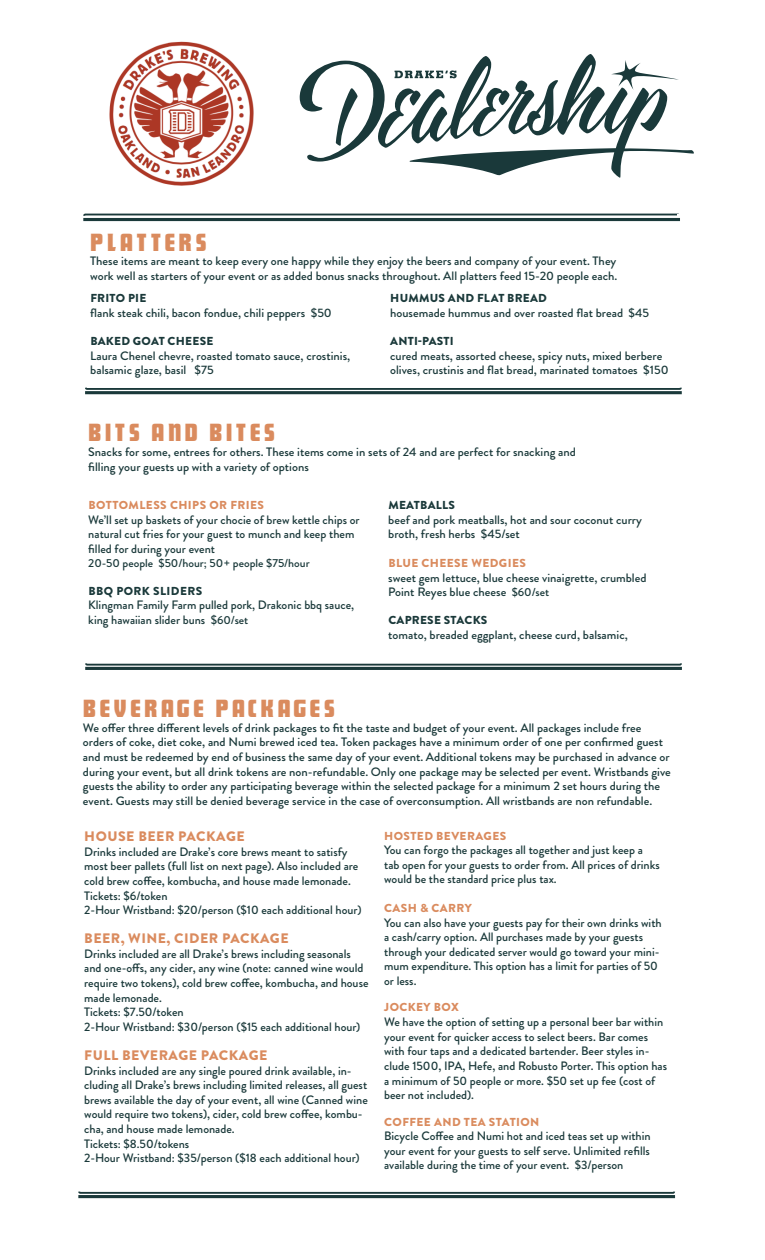
<style>
.page{position:relative;width:765px;height:1260px;background:#fff}
.page>*{position:absolute;margin:0;border:0;box-sizing:border-box;transform-origin:0 0}
.t1{font:21.88px "OPTI Futura Display";letter-spacing:.135em;color:#da8b5e}
.Main{font:900 13.75px "Brandon Grotesque";letter-spacing:.035em;color:#da8b5e}
.Main-2{font:500 12.25px/14.6px "Brandon Grotesque";color:#1a393a}
.Main-3{font:900 11.5px "Brandon Grotesque";letter-spacing:.035em;color:#da8b5e}
.Main-4{font:900 11.5px "Brandon Grotesque";letter-spacing:.02em;color:#1a393a}
.Main-5{font:500 11.5px "Brandon Grotesque";color:#1a393a}
.s1{font-size:11.5px}
</style>
<div class="page">
<svg style="left:78px;top:1191px;width:597px;height:3px;background:#6f8283"></svg>
<hr style="left:78px;top:1195px;width:597px;height:3px;background:#1a393a">
<svg style="left:300px;top:61px;width:70px;height:101px"></svg>
<svg style="left:370px;top:54px;width:324px;height:124px"></svg>
<svg style="left:395px;top:70px;width:62px;height:8px"></svg>
<img style="left:109px;top:41px;width:145px;height:145px">
<hr style="left:83px;top:218px;width:597px;height:3px;background:#1a393a">
<svg style="left:83px;top:213px;width:596px;height:3px;background:#6f8383"></svg>
<svg style="left:85px;top:387px;width:597px;height:3px"></svg>
<hr style="left:85px;top:391px;width:597px;height:3px;background:#1a393a">
<svg style="left:85px;top:663px;width:597px;height:4px;background:#89999a"></svg>
<hr style="left:85px;top:667px;width:597px;height:3px;background:#1a393a">
<p class="t1" style="left:90px;top:227px;width:118px">PLATTERS</p>
<p class="Main-2" style="left:90px;top:254px;width:529px">These items are meant to keep every one happy while they enjoy the beers and company of your event. They work well as starters of your event or as added bonus snacks throughout. All platters feed 15-20 people each.</p>
<p class="Main-4" style="left:90px;top:290px;width:58px">FRITO PIE</p>
<p class="Main-2" style="left:90px;top:305px;width:243px">flank steak chili, bacon fondue, chili peppers $50</p>
<p class="Main-4" style="left:90px;top:333px;width:125px">BAKED GOAT CHEESE</p>
<p class="Main-2" style="left:90px;top:348px;width:262px">Laura Chenel chevre, roasted tomato sauce, crostinis, balsamic glaze, basil $75</p>
<p class="Main-4" style="left:390px;top:290px;width:158px">HUMMUS AND FLAT BREAD</p>
<p class="Main-2" style="left:390px;top:305px;width:261px">housemade hummus and over roasted flat bread $45</p>
<p class="Main-4" style="left:390px;top:333px;width:65px">ANTI-PASTI</p>
<p class="Main-2" style="left:390px;top:348px;width:280px">cured meats, assorted cheese, spicy nuts, mixed berbere olives, crustinis and flat bread, marinated tomatoes $150</p>
<p class="t1" style="left:88px;top:418px;width:188px">BITS AND BITES</p>
<p class="Main-2" style="left:88px;top:445px;width:489px">Snacks for some, entrees for others. These items come in sets of 24 and are perfect for snacking and filling your guests up with a variety of options</p>
<p class="Main-3" style="left:88px;top:497px;width:177px">BOTTOMLESS CHIPS OR FRIES</p>
<p class="Main-2" style="left:88px;top:512px;width:273px">We’ll set up baskets of your chocie of brew kettle chips or natural cut fries for your guest to munch and keep them filled for during your event</p>
<p class="Main-5" style="left:88px;top:555px;width:223px">20-50 people $50/hour; 50+ people $75/hour</p>
<p class="Main-4" style="left:88px;top:583px;width:115px">BBQ PORK SLIDERS</p>
<p class="Main-2" style="left:88px;top:598px;width:267px">Klingman Family Farm pulled pork, Drakonic bbq sauce, king hawaiian slider buns $<span class="s1">60/set</span></p>
<p class="Main-4" style="left:388px;top:497px;width:68px">MEATBALLS</p>
<p class="Main-2" style="left:388px;top:512px;width:255px">beef and pork meatballs, hot and sour coconut curry broth, fresh herbs $45/set</p>
<p class="Main-3" style="left:388px;top:555px;width:139px">BLUE CHEESE WEDGIES</p>
<p class="Main-2" style="left:388px;top:570px;width:260px">sweet gem lettuce, blue cheese vinaigrette, crumbled<br>Point Reyes blue cheese <span class="s1">$60/set</span></p>
<p class="Main-4" style="left:388px;top:612px;width:101px">CAPRESE STACKS</p>
<p class="Main-2" style="left:388px;top:627px;width:241px">tomato, breaded eggplant, cheese curd, balsamic,</p>
<p class="t1" style="left:83px;top:694px;width:254px">BEVERAGE PACKAGES</p>
<p class="Main-2" style="left:83px;top:720px;width:589px">We offer three different levels of drink packages to fit the taste and budget of your event. All packages include free orders of coke, diet coke, and Numi brewed iced tea. Token packages have a minimum order of one per confirmed guest and must be redeemed by end of business the same day of your event. Additional tokens may be purchased in advance or during your event, but all drink tokens are non-refundable. Only one package may be selected per event. Wristbands give guests the ability to order any participating beverage within the selected package for a minimum 2 set hours during the event. Guests may still be denied beverage service in the case of overconsumption. All wristbands are non refundable.</p>
<p class="Main" style="left:84px;top:827px;width:162px">HOUSE BEER PACKAGE</p>
<p class="Main-2" style="left:84px;top:844px;width:279px">Drinks included are Drake’s core brews meant to satisfy most beer pallets (full list on next page). Also included are cold brew coffee, kombucha, and house made lemonade.<br>Tickets: $6/token<br>2-Hour Wristband: $20/person ($10 each additional hour)</p>
<p class="Main" style="left:84px;top:929px;width:206px">BEER, WINE, CIDER PACKAGE</p>
<p class="Main-2" style="left:84px;top:947px;width:286px">Drinks included are all Drake’s brews including seasonals and one-offs, any cider, any wine (note: canned wine would require two tokens), cold brew coffee, kombucha, and house made lemonade.<br>Tickets: $7.50/token<br>2-Hour Wristband: $30/person ($15 each additional hour)</p>
<p class="Main" style="left:84px;top:1045px;width:185px">FULL BEVERAGE PACKAGE</p>
<p class="Main-2" style="left:84px;top:1063px;width:285px">Drinks included are any single poured drink available, in&shy;cluding all Drake’s brews including limited releases, all guest brews available the day of your event, all wine (Canned wine would require two tokens), cider, cold brew coffee, kombu&shy;cha, and house made lemonade.<br>Tickets: $8.50/tokens<br>2-Hour Wristband: $35/person ($18 each additional hour)</p>
<p class="Main-3" style="left:384px;top:827px;width:123px">HOSTED BEVERAGES</p>
<p class="Main-2" style="left:384px;top:843px;width:277px">You can forgo the packages all together and just keep a tab open for your guests to order from. All prices of drinks would be the standard price plus tax.</p>
<p class="Main-3" style="left:384px;top:900px;width:89px">CASH &amp; CARRY</p>
<p class="Main-2" style="left:384px;top:915px;width:279px">You can also have your guests pay for their own drinks with a cash/carry option. All purchases made by your guests through your dedicated server would go toward your mini&shy;mum expenditure. This option has a limit for parties of 50 or less.</p>
<p class="Main-3" style="left:384px;top:999px;width:76px">JOCKEY BOX</p>
<p class="Main-2" style="left:384px;top:1015px;width:284px">We have the option of setting up a personal beer bar within your event for quicker access to select beers. Bar comes with four taps and a dedicated bartender. Beer styles in&shy;clude 1500, IPA, Hefe, and Robusto Porter. This option has a minimum of 50 people or more. $50 set up fee (cost of beer not included).</p>
<p class="Main-3" style="left:384px;top:1113px;width:157px">COFFEE AND TEA STATION</p>
<p class="Main-2" style="left:384px;top:1129px;width:268px;text-align:justify">Bicycle Coffee and Numi hot and iced teas set up within your event for your guests to self serve. Unlimited refills available during the time of your event. $3/person</p>
</div>
